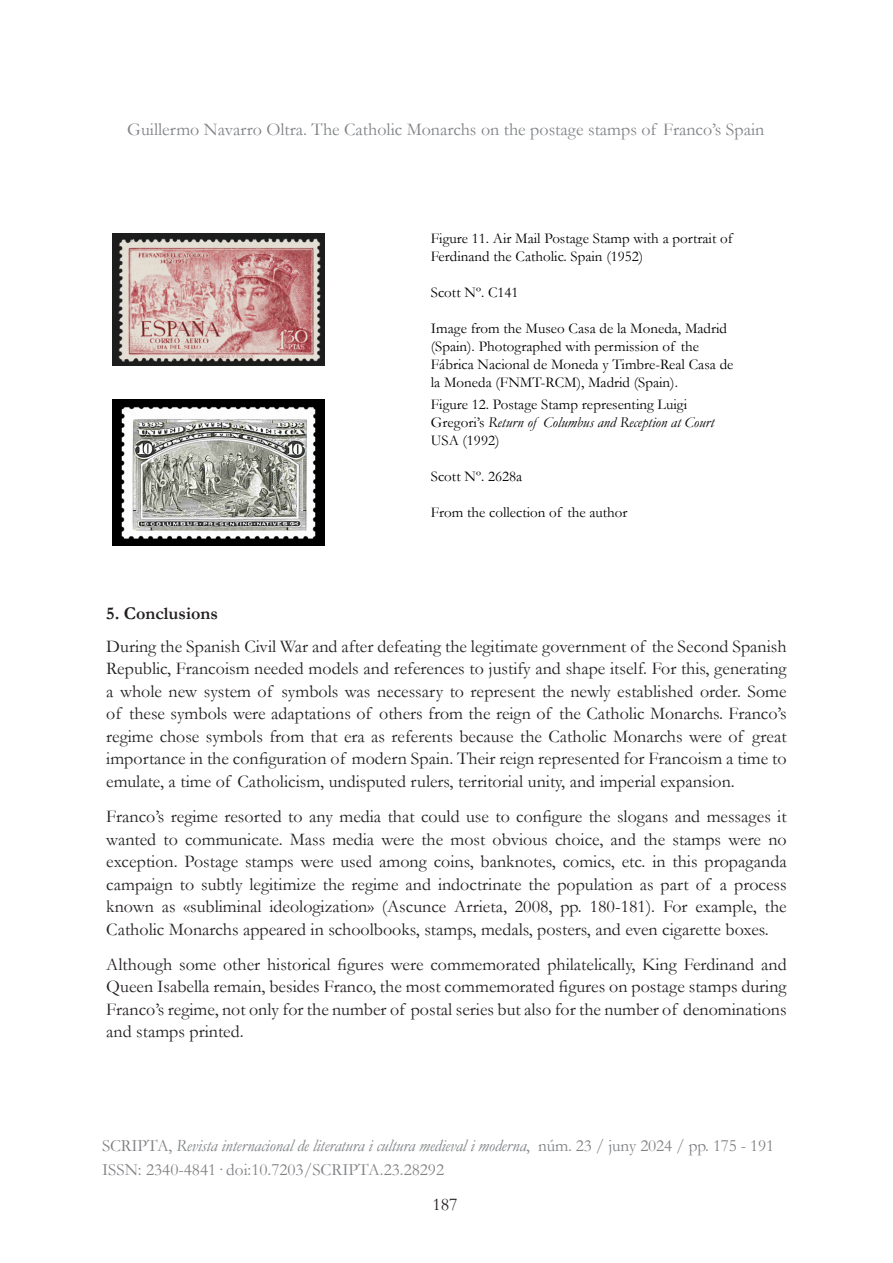
<style>
.page{position:relative;width:893px;height:1263px;background:#fff}
.page>*{position:absolute;margin:0;border:0;box-sizing:border-box;transform-origin:0 0}
.text_normal{font:18px/22.5px "Garamond";color:#231f20;text-align:justify}
.t1{font:18px "Garamond";color:#808285}
.punts_de_l_article{font:700 18px "Garamond";color:#231f20}
.t2{font:17.25px/23.2px "Garamond";color:#808285}
.t3{font:15px/18px "Garamond";color:#000}
.s1{font-style:italic}
</style>
<div class="page">
<img style="left:112px;top:233px;width:213px;height:133px">
<img style="left:112px;top:399px;width:213px;height:147px">
<p class="t1" style="left:127px;top:118px;width:639px">Guillermo Navarro Oltra. The Catholic Monarchs on the postage stamps of Franco’s Spain</p>
<p class="t3" style="left:431px;top:229px;width:303px">Figure 11. Air Mail Postage Stamp with a portrait of<br>Ferdinand the Catholic. Spain (1952)</p>
<p class="t3" style="left:431px;top:283px;width:89px">Scott Nº. C141</p>
<p class="t3" style="left:431px;top:319px;width:304px">Image from the Museo Casa de la Moneda, Madrid (Spain). Photographed with permission of the Fábrica Nacional de Moneda y Timbre-Real Casa de la Moneda (FNMT-RCM), Madrid (Spain).</p>
<p class="t3" style="left:431px;top:395px;width:285px">Figure 12. Postage Stamp representing Luigi<br>Gregori’s <span class="s1">Return of Columbus and Reception at Court<br></span>USA (1992)</p>
<p class="t3" style="left:431px;top:467px;width:93px">Scott Nº. 2628a</p>
<p class="t3" style="left:431px;top:503px;width:198px">From the collection of the author</p>
<p class="punts_de_l_article" style="left:106px;top:602px;width:113px">5. Conclusions</p>
<p class="text_normal" style="left:106px;top:635px;width:682px">During the Spanish Civil War and after defeating the legitimate government of the Second Spanish Republic, Francoism needed models and references to justify and shape itself. For this, generating a whole new system of symbols was necessary to represent the newly established order. Some of these symbols were adaptations of others from the reign of the Catholic Monarchs. Franco’s regime chose symbols from that era as referents because the Catholic Monarchs were of great importance in the configuration of modern Spain. Their reign represented for Francoism a time to emulate, a time of Catholicism, undisputed rulers, territorial unity, and imperial expansion.</p>
<p class="text_normal" style="left:106px;top:805px;width:682px">Franco’s regime resorted to any media that could use to configure the slogans and messages it wanted to communicate. Mass media were the most obvious choice, and the stamps were no exception. Postage stamps were used among coins, banknotes, comics, etc. in this propaganda campaign to subtly legitimize the regime and indoctrinate the population as part of a process known as «subliminal ideologization» (Ascunce Arrieta, 2008, pp. 180-181). For example, the Catholic Monarchs appeared in schoolbooks, stamps, medals, posters, and even cigarette boxes.</p>
<p class="text_normal" style="left:106px;top:953px;width:682px">Although some other historical figures were commemorated philatelically, King Ferdinand and Queen Isabella remain, besides Franco, the most commemorated figures on postage stamps during Franco’s regime, not only for the number of postal series but also for the number of denominations and stamps printed.</p>
<p class="t2" style="left:102px;top:1134px;width:674px">SCRIPTA, <span class="s1">Revista internacional de literatura i cultura medieval i moderna</span>, núm. 23 / juny 2024 / pp. 175 - 191<br>ISSN: 2340-4841· doi:10.7203/SCRIPTA.23.28292</p>
<p class="text_normal" style="left:432px;top:1192px;width:27px">187</p>
</div>
